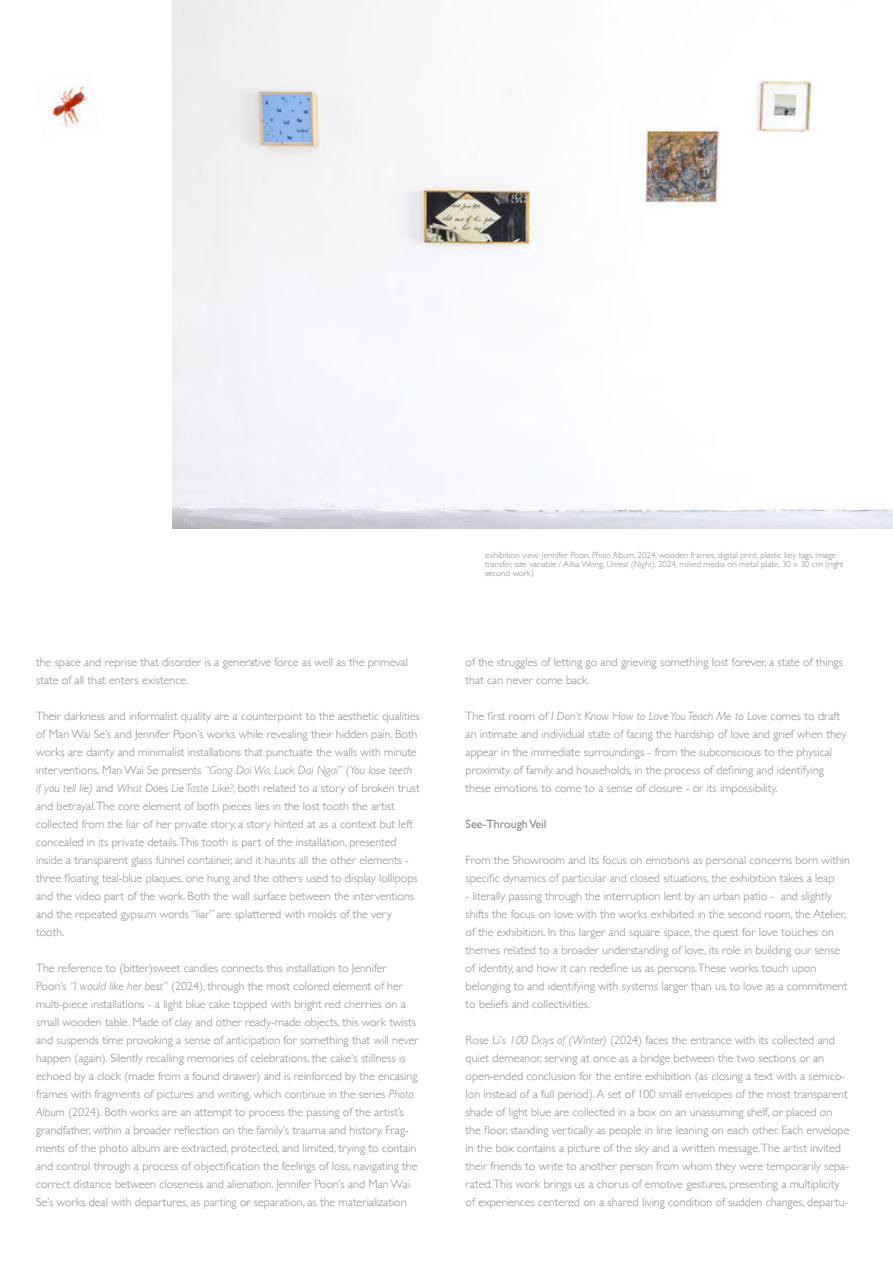
<style>
.page{position:relative;width:893px;height:1263px;background:#fff}
.page>*{position:absolute;margin:0;border:0;box-sizing:border-box;transform-origin:0 0}
.t1{font:300 12px/18px "Gill Sans";color:#878887}
.t2{font:12px "Gill Sans";color:#878887}
.t3{font:300 9px/9px "Gill Sans";color:#878887}
.s1{font-style:italic}
</style>
<div class="page">
<img style="left:52px;top:86px;width:38px;height:41px">
<img style="left:172px;top:0;width:721px;height:528px">
<p class="t1" style="left:36px;top:653px;width:373px">the space and reprise that disorder is a generative force as well as the primeval state of all that enters existence.</p>
<p class="t1" style="left:36px;top:707px;width:385px">Their darkness and informalist quality are a counterpoint to the aesthetic qualities of Man Wai Se’s and Jennifer Poon’s works while revealing their hidden pain. Both works are dainty and minimalist installations that punctuate the walls with minute interventions. Man Wai Se presents <span class="s1">“Gong Dai Wa, Luck Dai Ngai” (You lose teeth if you tell lie)</span> and <span class="s1">What Does Lie Taste Like?</span>, both related to a story of broken trust and betrayal.The core element of both pieces lies in the lost tooth the artist collected from the liar of her private story, a story hinted at as a context but left concealed in its private details.This tooth is part of the installation, presented inside a transparent glass funnel container, and it haunts all the other elements - three floating teal-blue plaques, one hung and the others used to display lollipops and the video part of the work. Both the wall surface between the interventions and the repeated gypsum words “liar” are splattered with molds of the very tooth.</p>
<p class="t1" style="left:36px;top:959px;width:384px">The reference to (bitter)sweet candies connects this installation to Jennifer Poon’s <span class="s1">“I would like her best”</span> (2024), through the most colored element of her multi-piece installations - a light blue cake topped with bright red cherries on a small wooden table. Made of clay and other ready-made objects, this work twists and suspends time provoking a sense of anticipation for something that will never happen (again). Silently recalling memories of celebrations, the cake‘s stillness is echoed by a clock (made from a found drawer) and is reinforced by the encasing frames with fragments of pictures and writing, which continue in the series <span class="s1">Photo Album</span> (2024). Both works are an attempt to process the passing of the artist’s grandfather, within a broader reflection on the family’s trauma and history. Frag&shy;ments of the photo album are extracted, protected, and limited, trying to contain and control through a process of objectification the feelings of loss, navigating the correct distance between closeness and alienation. Jennifer Poon’s and Man Wai Se’s works deal with departures, as parting or separation, as the materialization</p>
<p class="t3" style="left:485px;top:550px;width:360px">exhibition view: Jennifer Poon, <span class="s1">Photo Album</span>, 2024, wooden frames, digital print, plastic key tags, image transfer, size variable / Ailsa Wong, <span class="s1">Unrest (Night)</span>, 2024, mixed media on metal plate, 30 x 30 cm (right second work)</p>
<p class="t1" style="left:466px;top:653px;width:379px">of the struggles of letting go and grieving something lost forever, a state of things that can never come back.</p>
<p class="t1" style="left:466px;top:707px;width:382px">The first room of <span class="s1">I Don’t Know How to Love You Teach Me to Love</span> comes to draft an intimate and individual state of facing the hardship of love and grief when they appear in the immediate surroundings - from the subconscious to the physical proximity of family and households, in the process of defining and identifying these emotions to come to a sense of closure - or its impossibility.</p>
<p class="t2" style="left:466px;top:817px;width:82px">See-Through Veil</p>
<p class="t1" style="left:466px;top:851px;width:386px">From the Showroom and its focus on emotions as personal concerns born within specific dynamics of particular and closed situations, the exhibition takes a leap</p>
<p class="t1" style="left:466px;top:887px;width:383px">- literally passing through the interruption lent by an urban patio - and slightly shifts the focus on love with the works exhibited in the second room, the Atelier, of the exhibition. In this larger and square space, the quest for love touches on themes related to a broader understanding of love, its role in building our sense of identity, and how it can redefine us as persons.These works touch upon belonging to and identifying with systems larger than us, to love as a commitment to beliefs and collectivities.</p>
<p class="t1" style="left:466px;top:1031px;width:385px">Rose Li’s <span class="s1">100 Days of (Winter)</span> (2024) faces the entrance with its collected and quiet demeanor, serving at once as a bridge between the two sections or an open-ended conclusion for the entire exhibition (as closing a text with a semico&shy;lon instead of a full period). A set of 100 small envelopes of the most transparent shade of light blue are collected in a box on an unassuming shelf, or placed on the floor, standing vertically as people in line leaning on each other. Each envelope in the box contains a picture of the sky and a written message.The artist invited their friends to write to another person from whom they were temporarily sepa&shy;rated.This work brings us a chorus of emotive gestures, presenting a multiplicity of experiences centered on a shared living condition of sudden changes, departu-</p>
</div>
